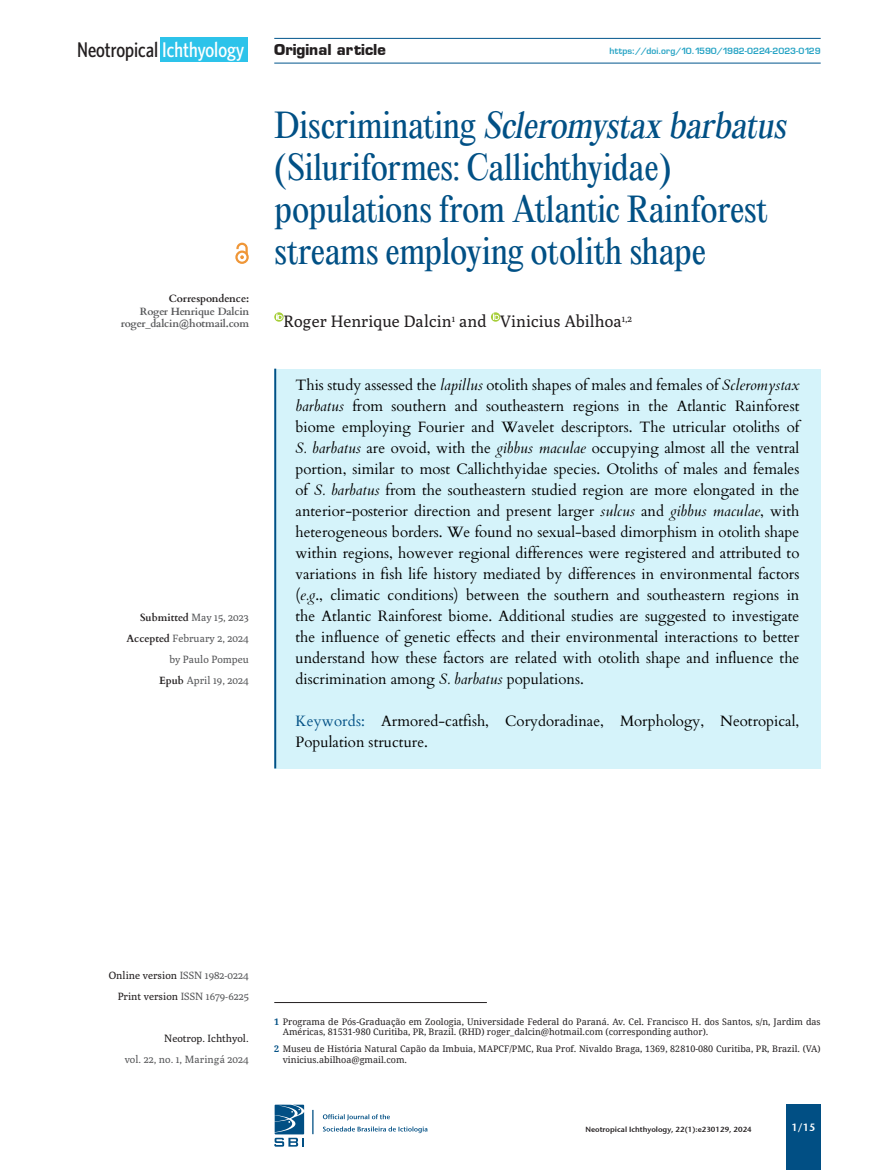
<style>
.page{position:relative;width:893px;height:1170px;background:#fff}
.page>*{position:absolute;margin:0;border:0;box-sizing:border-box;transform-origin:0 0}
.t1{font:33px/42px "Editorial New";letter-spacing:-.02em;color:#015085}
.t2{font:500 21.3px "Whitney Condensed";color:#231f20}
.t3{font:16.5px "Poly";color:#231f20}
.t4{font:700 15.75px "Eugenio";color:#231f20}
.t5{font:15px/21px "Cardo";color:#000;text-align:justify}
.t6{font:10.5px/21px "Poly";color:#57585a;text-align:right}
.t7{font:700 10.5px/12.6px "Cardo";letter-spacing:-.015em;color:#57585a;text-align:right}
.t8{font:10.5px "Poly";color:#231f20}
.t9{font:700 10.5px "Cardo";color:#231f20}
.t10{font:10.5px "Stone Sans Sem ITCTT Semi";color:#fff}
.NI_Rodapes{font:9px/10.8px "Droid Serif";color:#231f20}
.t11{font:9px "Eugenio Medium Normal";color:#26a3c4}
.t12{font:7.5px "Stone Sans Sem ITCTT Semi";color:#231f20}
.s1{color:#fff}
.s2{font-family:"Cardo";font-weight:700;color:#231f20}
.s3{font-style:italic}
.s4{color:#015085}
.s5{color:#57585a}
.s6{color:#231f20}
.s7{font-weight:700;color:#014f84}
</style>
<div class="page">
<div style="left:786px;top:1104px;width:35px;height:65px;background:#014f84"></div>
<hr style="left:274px;top:63px;width:547px;height:1px;background:#01558c">
<hr style="left:274px;top:38px;width:547px;height:1px;background:#01558c">
<svg style="left:323px;top:1126px;width:104px;height:6px"></svg>
<svg style="left:323px;top:1114px;width:67px;height:6px"></svg>
<svg style="left:312px;top:1109px;width:1px;height:25px"></svg>
<svg style="left:274px;top:1104px;width:30px;height:42px"></svg>
<div style="left:160px;top:37px;width:88px;height:25px;background:#2dc3ea"></div>
<div style="left:274px;top:368px;width:547px;height:400px;background:#d5f3fa"></div>
<hr style="left:274px;top:368px;width:2px;height:400px;background:#015085">
<svg style="left:274px;top:312px;width:10px;height:10px"></svg>
<svg style="left:276px;top:313px;width:7px;height:7px"></svg>
<svg style="left:491px;top:312px;width:9px;height:10px"></svg>
<svg style="left:493px;top:313px;width:7px;height:7px"></svg>
<hr style="left:274px;top:1002px;width:213px;height:1px;background:#231f20">
<svg style="left:235px;top:243px;width:14px;height:21px"></svg>
<h2 class="t2" style="left:77px;top:37px;width:169px">Neotropical <span class="s1">Ichthyology</span></h2>
<p class="t4" style="left:274px;top:40px;width:113px">Original article</p>
<p class="t11" style="left:610px;top:45px;width:213px">https://doi.org/10.1590/1982-0224-2023-0129</p>
<p class="t9" style="left:169px;top:290px;width:82px">Correspondence:</p>
<p class="t7" style="left:121px;top:304px;width:130px">Roger Henrique Dalcin roger_dalcin@hotmail.com</p>
<p class="t6" style="left:126px;top:607px;width:124px"><span class="s2">Submitted</span> May 15, 2023<br><span class="s2">Accepted</span> February 2, 2024 by Paulo Pompeu<br><span class="s2">Epub</span> April 19, 2024</p>
<p class="t1" style="left:274px;top:104px;width:521px">D i s c r i m i n a t i n g <span class="s3">Scleromystax barbatus </span>(Siluriformes: Callichthyidae) populations from Atlantic Rainforest streams employing otolith shape</p>
<p class="t3" style="left:284px;top:312px;width:350px">Roger Henrique Dalcin<sup>1</sup> and Vinicius Abilhoa<sup>1,2</sup></p>
<p class="t5" style="left:296px;top:374px;width:505px">This study assessed the <span class="s3">lapillus</span> otolith shapes of males and females of <span class="s3">Scleromystax barbatus</span> from southern and southeastern regions in the Atlantic Rainforest biome employing Fourier and Wavelet descriptors. The utricular otoliths of <span class="s3">S. barbatus</span> are ovoid, with the <span class="s3">gibbus maculae</span> occupying almost all the ventral portion, similar to most Callichthyidae species. Otoliths of males and females of <span class="s3">S. barbatus</span> from the southeastern studied region are more elongated in the anterior-posterior direction and present larger <span class="s3">sulcus</span> and <span class="s3">gibbus maculae</span>, with heterogeneous borders. We found no sexual-based dimorphism in otolith shape within regions, however regional differences were registered and attributed to variations in fish life history mediated by differences in environmental factors (<span class="s3">e.g</span>., climatic conditions) between the southern and southeastern regions in the Atlantic Rainforest biome. Additional studies are suggested to investigate the influence of genetic effects and their environmental interactions to better understand how these factors are related with otolith shape and influence the discrimination among <span class="s3">S. barbatus</span> populations.</p>
<p class="t5" style="left:296px;top:710px;width:505px"><span class="s4">Keywords:</span> Armored-catfish, Corydoradinae, Morphology, Neotropical,<br>Population structure.</p>
<p class="t8" style="left:109px;top:968px;width:141px">Online version <span class="s5">ISSN 1982-0224</span></p>
<p class="t6" style="left:118px;top:985px;width:133px"><span class="s6">Print version</span> ISSN 1679-6225</p>
<p class="t8" style="left:164px;top:1031px;width:86px">Neotrop. Ichthyol.</p>
<p class="t6" style="left:125px;top:1048px;width:126px">vol. 22, no. 1, Maringá 2024</p>
<p class="NI_Rodapes" style="left:283px;top:1016px;width:539px;text-indent:-9px"><span class="s7">1</span> Programa de Pós-Graduação em Zoologia, Universidade Federal do Paraná. Av. Cel. Francisco H. dos Santos, s/n, Jardim das<br>Américas, 81531-980 Curitiba, PR, Brazil. (RHD) roger_dalcin@hotmail.com (corresponding author).</p>
<p class="NI_Rodapes" style="left:283px;top:1043px;width:539px;text-indent:-9px"><span class="s7">2</span> Museu de História Natural Capão da Imbuia, MAPCF/PMC, Rua Prof. Nivaldo Braga, 1369, 82810-080 Curitiba, PR, Brazil. (VA) vinicius.abilhoa@gmail.com.</p>
<p class="t12" style="left:585px;top:1122px;width:168px">Neotropical Ichthyology, 22(1):e230129, 2024</p>
<p class="t10" style="left:791px;top:1118px;width:25px">1/15</p>
</div>
